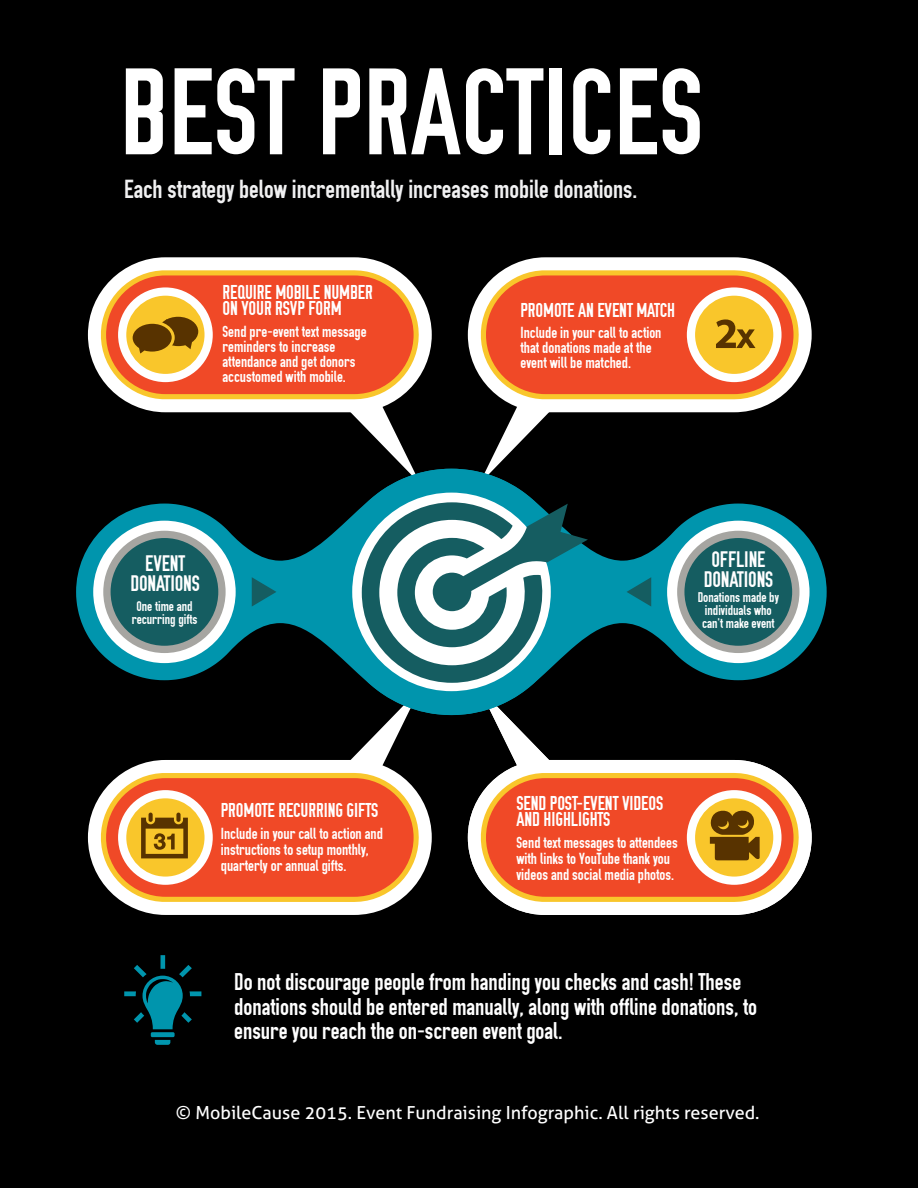
<style>
.page{position:relative;width:918px;height:1188px;background:#fff}
.page>*{position:absolute;margin:0;border:0;box-sizing:border-box;transform-origin:0 0}
.t1{font:122.85px "OSP DIN";color:#fff}
.t2{font:26.1px "OSP DIN";color:#f1f1f2}
.t3{font:24.15px/24.2px "OSP DIN";color:#fff}
.t4{font:22.5px/19.8px "OSP DIN";letter-spacing:-.005em;color:#fff;text-align:center}
.t5{font:20.1px/16px "OSP DIN";letter-spacing:-.005em;color:#fff}
.t6{font:18px "Aller";color:#fff}
.t7{font:16.05px/15px "OSP DIN";color:#fff}
.t8{font:14.1px/12.9px "OSP DIN";color:#fff;text-align:center}
</style>
<div class="page">
<div style="left:0;top:1px;width:918px;height:1187px;background:#000"></div>
<div style="left:88px;top:257px;width:344px;height:155px;background:#fff;border-radius:77px"></div>
<div style="left:468px;top:257px;width:344px;height:155px;background:#fff;border-radius:77px"></div>
<div style="left:88px;top:760px;width:344px;height:155px;background:#fff;border-radius:77px"></div>
<div style="left:468px;top:760px;width:344px;height:155px;background:#fff;border-radius:77px"></div>
<svg style="left:101px;top:270px;width:319px;height:199px"></svg>
<svg style="left:799px;top:528px;width:28px;height:128px;fill:#0095ad"></svg>
<svg style="left:76px;top:469px;width:460px;height:184px"></svg>
<div style="left:667px;top:521px;width:143px;height:142px;background:#fff;border-radius:50%"></div>
<svg style="left:101px;top:502px;width:698px;height:400px"></svg>
<svg style="left:479px;top:270px;width:320px;height:214px"></svg>
<svg style="left:124px;top:955px;width:77px;height:90px"></svg>
<h1 class="t1" style="left:120px;top:50px;width:585px">BEST PRACTICES</h1>
<h2 class="t2" style="left:124px;top:176px;width:515px">Each strategy below incrementally increases mobile donations.</h2>
<p class="t5" style="left:223px;top:285px;width:152px">REQUIRE MOBILE NUMBER<br>ON YOUR RSVP FORM</p>
<p class="t7" style="left:223px;top:324px;width:146px">Send pre-event text message reminders to increase attendance and get donors accustomed with mobile.</p>
<p class="t5" style="left:521px;top:302px;width:156px">PROMOTE AN EVENT MATCH</p>
<p class="t7" style="left:521px;top:325px;width:142px">Include in your call to action that donations made at the event will be matched.</p>
<h3 class="t4" style="left:130px;top:554px;width:71px">EVENT<br>DONATIONS</h3>
<h3 class="t4" style="left:704px;top:550px;width:71px">OFFLINE<br>DONATIONS</h3>
<p class="t8" style="left:132px;top:600px;width:67px">One time and recurring gifts</p>
<p class="t8" style="left:698px;top:591px;width:83px">Donations made by individuals who can't make event</p>
<p class="t5" style="left:221px;top:802px;width:159px">PROMOTE RECURRING GIFTS</p>
<p class="t7" style="left:221px;top:825px;width:164px;line-height:16px">Include in your call to action and instructions to setup monthly, quarterly or annual gifts.</p>
<p class="t5" style="left:517px;top:795px;width:148px">SEND POST-EVENT VIDEOS<br>AND HIGHLIGHTS</p>
<p class="t7" style="left:517px;top:834px;width:163px;line-height:16px">Send text messages to attendees with links to YouTube thank you videos and social media photos.</p>
<h3 class="t3" style="left:234px;top:971px;width:524px">Do not discourage people from handing you checks and cash! These donations should be entered manually, along with offline donations, to ensure you reach the on-screen event goal.</h3>
<p class="t6" style="left:176px;top:1101px;width:585px">© MobileCause 2015. Event Fundraising Infographic. All rights reserved.</p>
</div>
